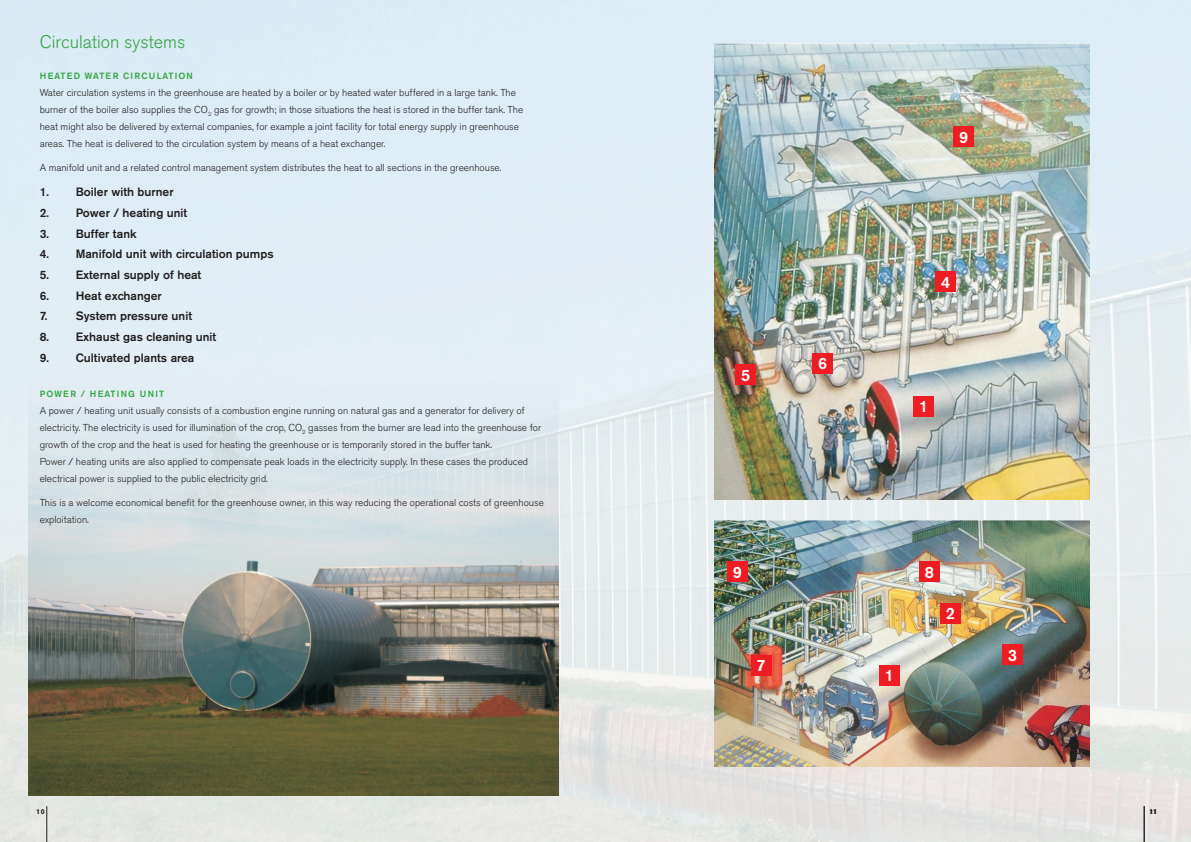
<style>
.page{position:relative;width:1191px;height:842px;background:#fff}
.page>*{position:absolute;margin:0;border:0;box-sizing:border-box;transform-origin:0 0}
.t1{font:300 18px "Akzidenz Grotesk Pro";color:#32a543}
.t2{font:500 16.3px "Akzidenz Grotesk Pro";color:#fff}
.t3{font:500 12px "Akzidenz Grotesk Pro";color:#231f20}
.t4{font:300 10px/17px "Akzidenz Grotesk Pro";color:#231f20}
.t5{font:500 9px "Akzidenz Grotesk Pro";letter-spacing:.12em;color:#32a543}
.t6{font:500 9px "Akzidenz Grotesk Pro";letter-spacing:.14em;color:#32a543}
.t7{font:700 7px "Akzidenz Grotesk Pro";color:#231f20}
</style>
<div class="page">
<img style="left:0;top:0;width:1191px;height:842px">
<img style="left:28px;top:373px;width:530px;height:423px">
<img style="left:714px;top:43px;width:375px;height:456px">
<img style="left:714px;top:520px;width:375px;height:246px">
<div style="left:913px;top:396px;width:21px;height:20px;background:#ee1d23"></div>
<div style="left:879px;top:665px;width:21px;height:21px;background:#ee1d23"></div>
<div style="left:940px;top:603px;width:21px;height:21px;background:#ee1d23"></div>
<div style="left:1002px;top:644px;width:21px;height:21px;background:#ee1d23"></div>
<div style="left:935px;top:271px;width:21px;height:21px;background:#ee1d23"></div>
<div style="left:735px;top:365px;width:21px;height:20px;background:#ee1d23"></div>
<div style="left:812px;top:353px;width:21px;height:20px;background:#ee1d23"></div>
<div style="left:750px;top:655px;width:21px;height:20px;background:#ee1d23"></div>
<div style="left:919px;top:561px;width:21px;height:21px;background:#ee1d23"></div>
<div style="left:727px;top:561px;width:20px;height:21px;background:#ee1d23"></div>
<div style="left:953px;top:126px;width:21px;height:21px;background:#ee1d23"></div>
<hr style="left:1144px;top:806px;width:1px;height:36px;background:#231f20">
<hr style="left:47px;top:806px;width:1px;height:36px;background:#231f20">
<h1 class="t1" style="left:40px;top:30px;width:147px">Circulation systems</h1>
<p class="t5" style="left:40px;top:70px;width:155px">HEATED WATER CIRCULATION</p>
<p class="t4" style="left:40px;top:84px;width:485px">Water circulation systems in the greenhouse are heated by a boiler or by heated water buffered in a large tank. The burner of the boiler also supplies the CO<sub>2</sub> gas for growth; in those situations the heat is stored in the buffer tank. The heat might also be delivered by external companies, for example a joint facility for total energy supply in greenhouse areas. The heat is delivered to the circulation system by means of a heat exchanger.</p>
<p class="t4" style="left:40px;top:159px;width:463px">A manifold unit and a related control management system distributes the heat to all sections in the greenhouse.</p>
<p class="t3" style="left:40px;top:184px;width:135px">1. Boiler with burner</p>
<p class="t3" style="left:40px;top:205px;width:149px">2. Power / heating unit</p>
<p class="t3" style="left:40px;top:226px;width:98px">3. Buffer tank</p>
<p class="t3" style="left:40px;top:246px;width:235px">4. Manifold unit with circulation pumps</p>
<p class="t3" style="left:40px;top:267px;width:163px">5. External supply of heat</p>
<p class="t3" style="left:40px;top:288px;width:124px">6. Heat exchanger</p>
<p class="t3" style="left:40px;top:308px;width:154px">7. System pressure unit</p>
<p class="t3" style="left:40px;top:329px;width:178px">8. Exhaust gas cleaning unit</p>
<p class="t3" style="left:40px;top:350px;width:156px">9. Cultivated plants area</p>
<p class="t6" style="left:40px;top:388px;width:126px">POWER / HEATING UNIT</p>
<p class="t4" style="left:40px;top:402px;width:503px">A power / heating unit usually consists of a combustion engine running on natural gas and a generator for delivery of electricity. The electricity is used for illumination of the crop, CO<sub>2</sub> gasses from the burner are lead into the greenhouse for growth of the crop and the heat is used for heating the greenhouse or is temporarily stored in the buffer tank.<br>Power / heating units are also applied to compensate peak loads in the electricity supply. In these cases the produced electrical power is supplied to the public electricity grid.</p>
<p class="t4" style="left:40px;top:494px;width:506px">This is a welcome economical benefit for the greenhouse owner, in this way reducing the operational costs of greenhouse exploitation.</p>
<h2 class="t2" style="left:741px;top:365px;width:11px">5</h2>
<h2 class="t2" style="left:818px;top:353px;width:11px">6</h2>
<h2 class="t2" style="left:959px;top:127px;width:11px">9</h2>
<h2 class="t2" style="left:941px;top:272px;width:11px">4</h2>
<h2 class="t2" style="left:919px;top:396px;width:11px">1</h2>
<h2 class="t2" style="left:732px;top:562px;width:11px">9</h2>
<h2 class="t2" style="left:925px;top:562px;width:11px">8</h2>
<h2 class="t2" style="left:945px;top:603px;width:11px">2</h2>
<h2 class="t2" style="left:756px;top:655px;width:11px">7</h2>
<h2 class="t2" style="left:885px;top:665px;width:11px">1</h2>
<h2 class="t2" style="left:1008px;top:644px;width:11px">3</h2>
<p class="t7" style="left:36px;top:807px;width:10px">10</p>
<p class="t7" style="left:1149px;top:807px;width:9px">11</p>
</div>
